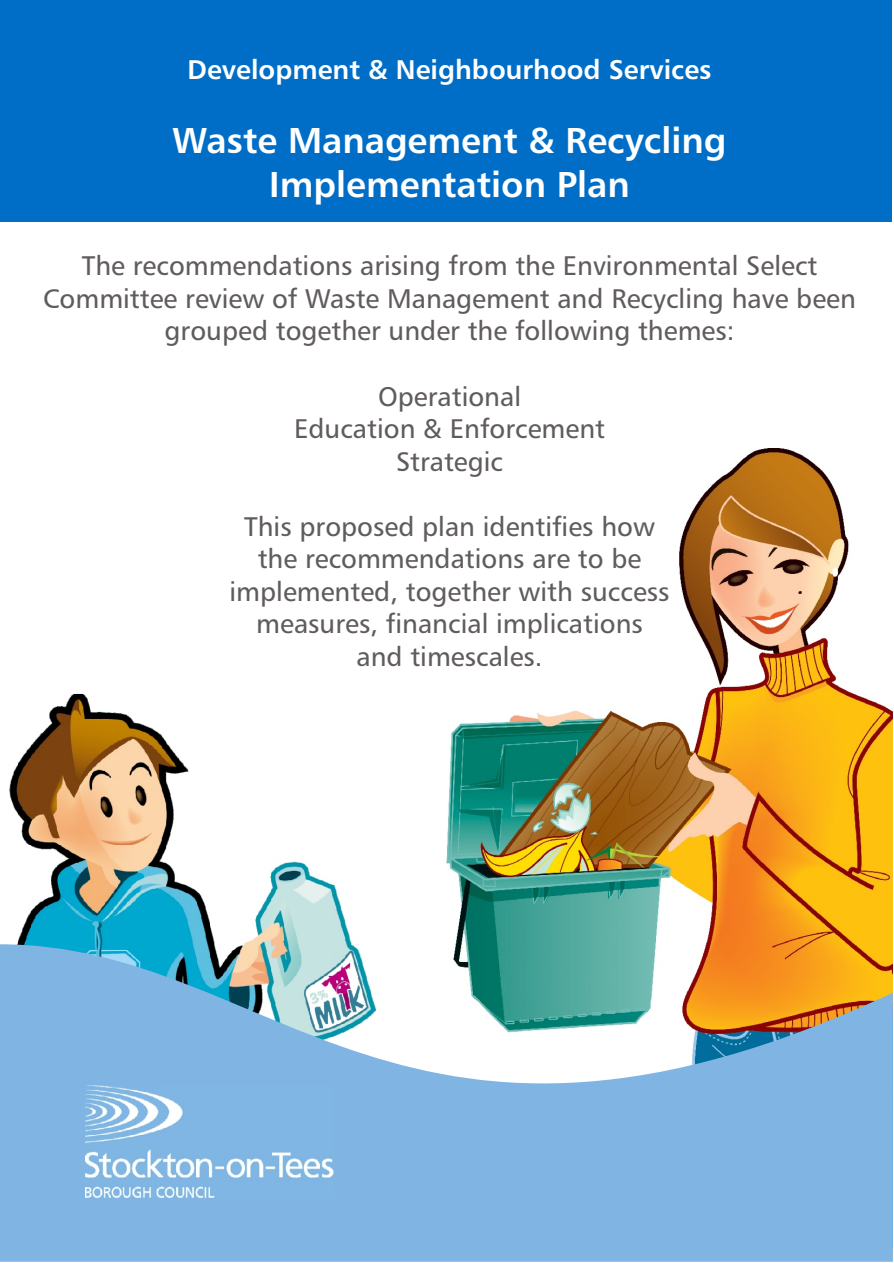
<style>
.page{position:relative;width:894px;height:1263px;background:#fff}
.page>*{position:absolute;margin:0;border:0;box-sizing:border-box;transform-origin:0 0}
.t1{font:700 36px/43.8px "Humnst 777 BT";color:#fff;text-align:center}
.t2{font:27px/32.5px "Humnst 777 BT";color:#615c5c;text-align:center}
.t3{font:700 27px "Humnst 777 BT";color:#fff}
</style>
<div class="page">
<img style="left:446px;top:448px;width:447px;height:496px">
<img style="left:9px;top:694px;width:343px;height:250px">
<div style="left:1px;top:0;width:891px;height:222px;background:#006ec7"></div>
<svg style="left:0;top:944px;width:893px;height:318px;background:#90b9d2"></svg>
<img style="left:85px;top:1086px;width:249px;height:111px">
<p class="t3" style="left:188px;top:58px;width:526px">Development &amp; Neighbourhood Services</p>
<h1 class="t1" style="left:173px;top:122px;width:555px">Waste Management &amp; Recycling<br>Implementation Plan</h1>
<p class="t2" style="left:43px;top:252px;width:814px">The recommendations arising from the Environmental Select<br>Committee review of Waste Management and Recycling have been grouped together under the following themes:</p>
<p class="t2" style="left:294px;top:382px;width:313px">Operational<br>Education &amp; Enforcement<br>Strategic</p>
<p class="t2" style="left:230px;top:513px;width:441px">This proposed plan identifies how the recommendations are to be implemented, together with success measures, financial implications<br>and timescales.</p>
</div>
